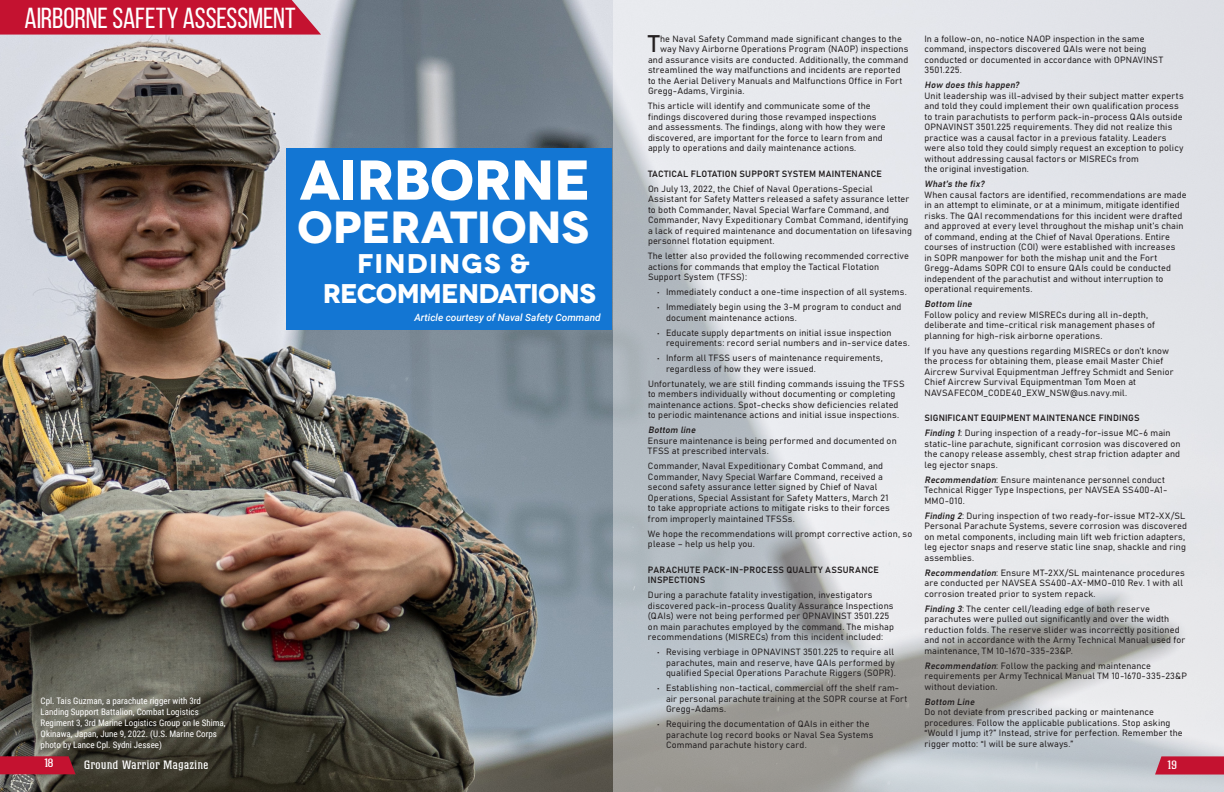
<style>
.page{position:relative;width:1224px;height:792px;background:#fff}
.page>*{position:absolute;margin:0;border:0;box-sizing:border-box;transform-origin:0 0}
.t1{font:700 56px "Novecentowide";letter-spacing:-.015em;color:#fff}
.t2{font:700 45px "Novecentowide";letter-spacing:-.01em;color:#fff}
.t3{font:29px "Bebas Neue";letter-spacing:-.005em;color:#fff}
.t4{font:700 27px/30px "Novecentowide";letter-spacing:-.03em;color:#fff}
.t5{font:23.8px "Bahnschrift";color:#231f20}
.t6{font:12px "Colossalis";letter-spacing:.05em;color:#fff}
.t7{font:italic 500 10px "Roboto";color:#fff}
.t8{font:9px/10.5px "Bahnschrift";letter-spacing:.015em;color:#231f20}
.t9{font:9px/10.8px "Roboto Condensed";color:#fff}
.s1{font-style:italic}
</style>
<div class="page">
<img style="left:0;top:0;width:1224px;height:792px">
<div style="left:287px;top:148px;width:325px;height:181px;background:#1376d3"></div>
<svg style="left:0;top:756px;width:76px;height:18px"></svg>
<svg style="left:1155px;top:756px;width:69px;height:19px"></svg>
<svg style="left:0;top:0;width:321px;height:35px;background:#c51d3a"></svg>
<p class="t3" style="left:24px;top:3px;width:273px">AIRBORNE SAFETY ASSESSMENT</p>
<p class="t1" style="left:300px;top:145px;width:293px">AIRBORNE</p>
<p class="t2" style="left:297px;top:199px;width:293px">OPERATIONS</p>
<p class="t4" style="left:323px;top:248px;width:275px;text-indent:34px">FINDINGS &amp;<br>RECOMMENDATIONS</p>
<p class="t7" style="left:414px;top:310px;width:188px">Article courtesy of Naval Safety Command</p>
<p class="t9" style="left:41px;top:695px;width:187px">Cpl. Tais Guzman, a parachute rigger with 3rd Landing Support Battalion, Combat Logistics Regiment 3, 3rd Marine Logistics Group on Ie Shima, Okinawa, Japan, June 9, 2022. (U.S. Marine Corps photo by Lance Cpl. Sydni Jessee)</p>
<p class="t5" style="left:648px;top:26px;width:13px">T</p>
<p class="t8" style="left:660px;top:33px;width:243px">he Naval Safety Command made significant changes to the</p>
<p class="t8" style="left:660px;top:43px;width:250px">way Navy Airborne Operations Program (NAOP) inspections</p>
<p class="t8" style="left:648px;top:54px;width:262px">and assurance visits are conducted. Additionally, the command</p>
<p class="t8" style="left:648px;top:64px;width:254px">streamlined the way malfunctions and incidents are reported</p>
<p class="t8" style="left:648px;top:75px;width:256px">to the Aerial Delivery Manuals and Malfunctions Office in Fort</p>
<p class="t8" style="left:648px;top:85px;width:98px">Gregg-Adams, Virginia.</p>
<p class="t8" style="left:648px;top:100px;width:239px">This article will identify and communicate some of the findings discovered during those revamped inspections and assessments. The findings, along with how they were discovered, are important for the force to learn from and apply to operations and daily maintenance actions.</p>
<p class="t8" style="left:648px;top:168px;width:235px">TACTICAL FLOTATION SUPPORT SYSTEM MAINTENANCE</p>
<p class="t8" style="left:648px;top:183px;width:265px">On July 13, 2022, the Chief of Naval Operations-Special Assistant for Safety Matters released a safety assurance letter to both Commander, Naval Special Warfare Command, and Commander, Navy Expeditionary Combat Command, identifying a lack of required maintenance and documentation on lifesaving personnel flotation equipment.</p>
<p class="t8" style="left:648px;top:250px;width:262px">The letter also provided the following recommended corrective actions for commands that employ the Tactical Flotation<br>Support System (TFSS):</p>
<p class="t8" style="left:657px;top:286px;width:251px">• Immediately conduct a one-time inspection of all systems.</p>
<p class="t8" style="left:666px;top:301px;width:237px;text-indent:-9px">• Immediately begin using the 3-M program to conduct and document maintenance actions.</p>
<p class="t8" style="left:666px;top:327px;width:245px;text-indent:-9px">• Educate supply departments on initial issue inspection requirements: record serial numbers and in-service dates.</p>
<p class="t8" style="left:666px;top:352px;width:218px;text-indent:-9px">• Inform all TFSS users of maintenance requirements, regardless of how they were issued.</p>
<p class="t8" style="left:648px;top:378px;width:258px">Unfortunately, we are still finding commands issuing the TFSS to members individually without documenting or completing maintenance actions. Spot-checks show deficiencies related to periodic maintenance actions and initial issue inspections.</p>
<p class="t8" style="left:648px;top:424px;width:250px"><span class="s1">Bottom line<br></span>Ensure maintenance is being performed and documented on<br>TFSS at prescribed intervals.</p>
<p class="t8" style="left:648px;top:460px;width:243px">Commander, Naval Expeditionary Combat Command, and Commander, Navy Special Warfare Command, received a second safety assurance letter signed by Chief of Naval Operations, Special Assistant for Safety Matters, March 21 to take appropriate actions to mitigate risks to their forces from improperly maintained TFSSs.</p>
<p class="t8" style="left:648px;top:528px;width:266px">We hope the recommendations will prompt corrective action, so please – help us help you.</p>
<p class="t8" style="left:648px;top:564px;width:233px">PARACHUTE PACK-IN-PROCESS QUALITY ASSURANCE<br>INSPECTIONS</p>
<p class="t8" style="left:648px;top:589px;width:248px">During a parachute fatality investigation, investigators discovered pack-in-process Quality Assurance Inspections (QAIs) were not being performed per OPNAVINST 3501.225 on main parachutes employed by the command. The mishap recommendations (MISRECs) from this incident included:</p>
<p class="t8" style="left:666px;top:646px;width:231px;text-indent:-9px">• Revising verbiage in OPNAVINST 3501.225 to require all parachutes, main and reserve, have QAIs performed by qualified Special Operations Parachute Riggers (SOPR).</p>
<p class="t8" style="left:666px;top:682px;width:243px;text-indent:-9px">• Establishing non-tactical, commercial off the shelf ram&shy;air personal parachute training at the SOPR course at Fort<br>Gregg-Adams.</p>
<p class="t8" style="left:666px;top:718px;width:209px;text-indent:-9px">• Requiring the documentation of QAIs in either the parachute log record books or Naval Sea Systems<br>Command parachute history card.</p>
<p class="t8" style="left:924px;top:33px;width:240px">In a follow-on, no-notice NAOP inspection in the same command, inspectors discovered QAIs were not being conducted or documented in accordance with OPNAVINST 3501.225.</p>
<p class="t8" style="left:924px;top:79px;width:261px"><span class="s1">How does this happen?<br></span>Unit leadership was ill-advised by their subject matter experts and told they could implement their own qualification process to train parachutists to perform pack-in-process QAIs outside OPNAVINST 3501.225 requirements. They did not realize this practice was a causal factor in a previous fatality. Leaders were also told they could simply request an exception to policy without addressing causal factors or MISRECs from<br>the original investigation.</p>
<p class="t8" style="left:924px;top:178px;width:264px"><span class="s1">What’s the fix?<br></span>When causal factors are identified, recommendations are made in an attempt to eliminate, or at a minimum, mitigate identified risks. The QAI recommendations for this incident were drafted and approved at every level throughout the mishap unit’s chain of command, ending at the Chief of Naval Operations. Entire courses of instruction (COI) were established with increases<br>in SOPR manpower for both the mishap unit and the Fort Gregg-Adams SOPR COI to ensure QAIs could be conducted independent of the parachutist and without interruption to operational requirements.</p>
<p class="t8" style="left:924px;top:298px;width:232px"><span class="s1">Bottom line<br></span>Follow policy and review MISRECs during all in-depth, deliberate and time-critical risk management phases of planning for high-risk airborne operations.</p>
<p class="t8" style="left:924px;top:345px;width:251px">If you have any questions regarding MISRECs or don’t know the process for obtaining them, please email Master Chief Aircrew Survival Equipmentman Jeffrey Schmidt and Senior Chief Aircrew Survival Equipmentman Tom Moen at NAVSAFECOM_CODE40_EXW_NSW@us.navy.mil.</p>
<p class="t8" style="left:924px;top:412px;width:217px">SIGNIFICANT EQUIPMENT MAINTENANCE FINDINGS</p>
<p class="t8" style="left:924px;top:427px;width:258px"><span class="s1">Finding 1</span>: During inspection of a ready-for-issue MC-6 main static-line parachute, significant corrosion was discovered on the canopy release assembly, chest strap friction adapter and leg ejector snaps.</p>
<p class="t8" style="left:924px;top:474px;width:244px"><span class="s1">Recommendation</span>: Ensure maintenance personnel conduct<br>Technical Rigger Type Inspections, per NAVSEA SS400-A1-<br>MMO-010.</p>
<p class="t8" style="left:924px;top:510px;width:264px"><span class="s1">Finding 2</span>: During inspection of two ready-for-issue MT2-XX/SL Personal Parachute Systems, severe corrosion was discovered on metal components, including main lift web friction adapters, leg ejector snaps and reserve static line snap, shackle and ring assemblies.</p>
<p class="t8" style="left:924px;top:567px;width:262px"><span class="s1">Recommendation</span>: Ensure MT-2XX/SL maintenance procedures are conducted per NAVSEA SS400-AX-MMO-010 Rev. 1 with all corrosion treated prior to system repack.</p>
<p class="t8" style="left:924px;top:603px;width:262px"><span class="s1">Finding 3</span>: The center cell/leading edge of both reserve parachutes were pulled out significantly and over the width reduction folds. The reserve slider was incorrectly positioned and not in accordance with the Army Technical Manual used for maintenance, TM 10-1670-335-23&amp;P.</p>
<p class="t8" style="left:924px;top:660px;width:264px"><span class="s1">Recommendation</span>: Follow the packing and maintenance requirements per Army Technical Manual TM 10-1670-335-23&amp;P without deviation.</p>
<p class="t8" style="left:924px;top:696px;width:260px"><span class="s1">Bottom Line<br></span>Do not deviate from prescribed packing or maintenance procedures. Follow the applicable publications. Stop asking “Would I jump it?” Instead, strive for perfection. Remember the rigger motto: “I will be sure always.”</p>
<p class="t6" style="left:44px;top:756px;width:11px">18</p>
<p class="t6" style="left:84px;top:758px;width:126px">Ground Warrior Magazine</p>
<p class="t6" style="left:1167px;top:758px;width:12px">19</p>
</div>
